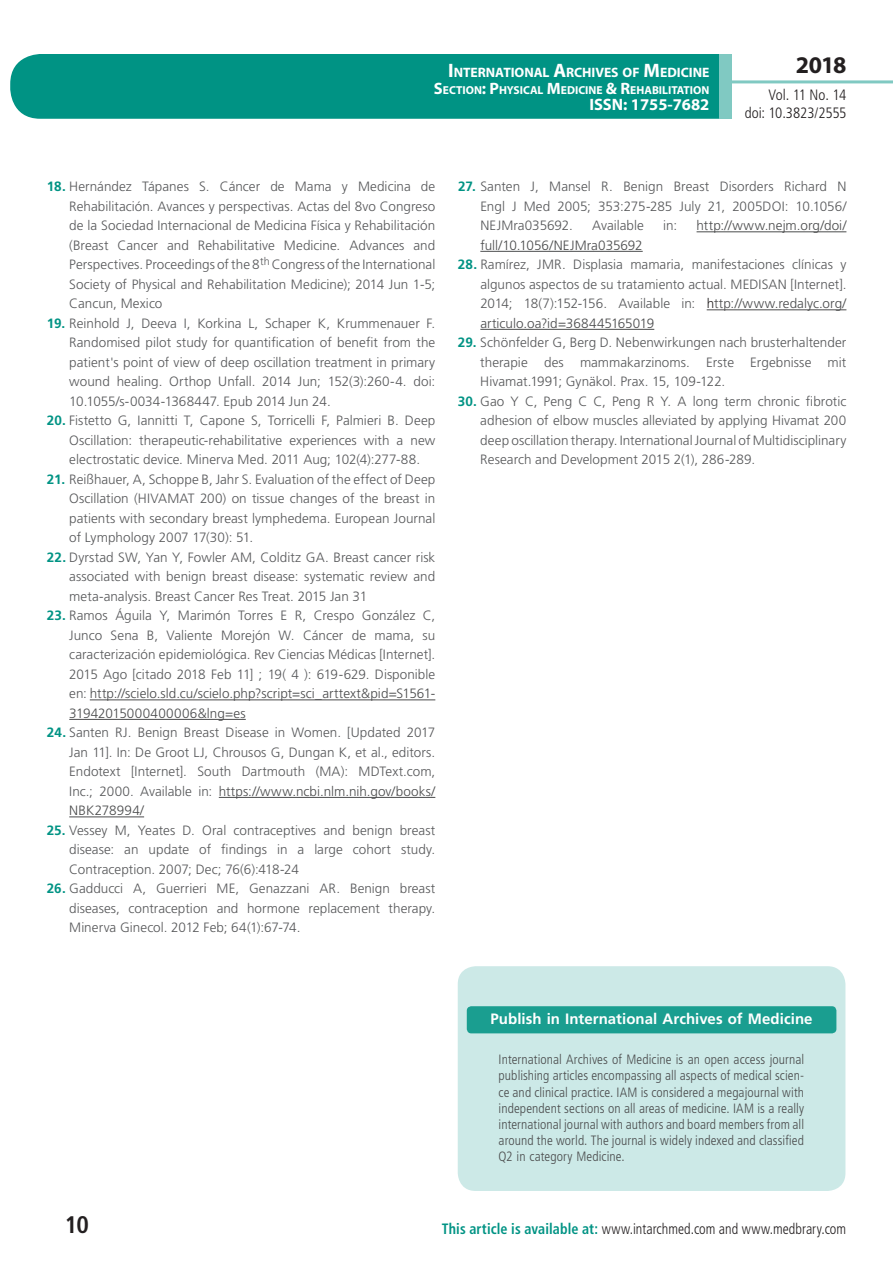
<style>
.page{position:relative;width:893px;height:1263px;background:#fff}
.page>*{position:absolute;margin:0;border:0;box-sizing:border-box;transform-origin:0 0}
.t1{font:700 24px "Myriad Pro";color:#231f20}
.t2{font:700 condensed 24px "Frutiger LT Std";color:#231f20}
.t3{font:700 16.5px "Myriad Pro";color:#fff}
.t4{font:300 condensed 15px "Frutiger LT Std";color:#231f20;scale:.94 1}
.t5{font:700 15px "Frutiger LT Std";letter-spacing:.005em;color:#fff}
.t6{font:300 condensed 15px/18px "Frutiger LT Std";color:#231f20;text-align:right}
.t7{font:700 13.65px "Myriad Pro";letter-spacing:-.005em;color:#fff}
.t8{font:300 13.5px/19.5px "Frutiger LT Std";color:#57585a;text-align:justify}
.t9{font:300 condensed 13.5px/16.2px "Frutiger LT Std";letter-spacing:.01em;color:#4b4c4d;text-align:justify}
.t10{font:300 13.5px "Frutiger LT Std";letter-spacing:.005em;color:#4b4c4d}
.t11{font:700 11.55px "Myriad Pro";color:#fff}
.s1{font-size:19.5px}
.s2{font-size:16.5px}
.s3{font-weight:700;color:#009384}
.s4{color:#4b4c4d}
.s5{color:#231f20}
</style>
<div class="page">
<div style="left:10px;top:54px;width:775px;height:65px;background:#009384;border-radius:30px"></div>
<div style="left:732px;top:0;width:161px;height:157px;background:#fff"></div>
<hr style="left:730px;top:80px;width:163px;height:3px;background:#80c9c2">
<div style="left:719px;top:54px;width:13px;height:65px;background:#80c9c2"></div>
<hr style="left:90px;top:699px;width:345px;height:1px;background:#4b4c4d">
<hr style="left:69px;top:719px;width:177px;height:1px;background:#4b4c4d">
<hr style="left:219px;top:797px;width:216px;height:1px;background:#4b4c4d">
<hr style="left:69px;top:816px;width:75px;height:1px;background:#4b4c4d">
<hr style="left:697px;top:231px;width:149px;height:1px;background:#4b4c4d">
<hr style="left:480px;top:251px;width:163px;height:1px;background:#4b4c4d">
<hr style="left:707px;top:309px;width:139px;height:1px;background:#4b4c4d">
<hr style="left:480px;top:329px;width:174px;height:1px;background:#4b4c4d">
<div style="left:458px;top:966px;width:387px;height:225px;background:#cce9e7;border-radius:18px"></div>
<div style="left:467px;top:1006px;width:369px;height:27px;background:#1a9e90;border-radius:4px"></div>
<p class="t7" style="left:448px;top:64px;width:263px"><span class="s1">I</span>NTERNATIONAL <span class="s1">A</span>RCHIVES OF <span class="s1">M</span>EDICINE</p>
<p class="t11" style="left:434px;top:82px;width:277px"><span class="s2">S</span>ECTION<span class="s2">: P</span>HYSICAL <span class="s2">M</span>EDICINE <span class="s2">&amp; R</span>EHABILITATION</p>
<p class="t3" style="left:589px;top:94px;width:122px">ISSN: 1755-7682</p>
<h1 class="t1" style="left:796px;top:49px;width:52px">2018</h1>
<p class="t6" style="left:745px;top:86px;width:103px">Vol. 11 No. 14 doi: 10.3823/2555</p>
<p class="t8" style="left:69px;top:177px;width:368px;text-indent:-22px"><span class="s3">18.</span> Hernández Tápanes S. Cáncer de Mama y Medicina de Rehabilitación. Avances y perspectivas. Actas del 8vo Congreso de la Sociedad Internacional de Medicina Física y Rehabilitación (Breast Cancer and Rehabilitative Medicine. Advances and Perspectives. Proceedings of the 8<sup>th</sup> Congress of the International Society of Physical and Rehabilitation Medicine); 2014 Jun 1-5; Cancun, Mexico</p>
<p class="t8" style="left:69px;top:314px;width:368px;text-indent:-22px"><span class="s3">19.</span> Reinhold J, Deeva I, Korkina L, Schaper K, Krummenauer F.<br>Randomised pilot study for quantification of benefit from the patient's point of view of deep oscillation treatment in primary wound healing. Orthop Unfall. 2014 Jun; 152(3):260-4. doi:<br>10.1055/s-0034-1368447. Epub 2014 Jun 24.</p>
<p class="t8" style="left:69px;top:411px;width:368px;text-indent:-23px"><span class="s3">20.</span> Fistetto G, Iannitti T, Capone S, Torricelli F, Palmieri B. Deep Oscillation: therapeutic-rehabilitative experiences with a new electrostatic device. Minerva Med. 2011 Aug; 102(4):277-88.</p>
<p class="t8" style="left:69px;top:470px;width:368px;text-indent:-23px"><span class="s3">21.</span> Reißhauer, A, Schoppe B, Jahr S. Evaluation of the effect of Deep Oscillation (HIVAMAT 200) on tissue changes of the breast in patients with secondary breast lymphedema. European Journal of Lymphology 2007 17(30): 51.</p>
<p class="t8" style="left:69px;top:548px;width:368px;text-indent:-23px"><span class="s3">22.</span> Dyrstad SW, Yan Y, Fowler AM, Colditz GA. Breast cancer risk associated with benign breast disease: systematic review and meta-analysis. Breast Cancer Res Treat. 2015 Jan 31</p>
<p class="t8" style="left:69px;top:606px;width:368px;text-indent:-22px"><span class="s3">23.</span> Ramos Águila Y, Marimón Torres E R, Crespo González C, Junco Sena B, Valiente Morejón W. Cáncer de mama, su caracterización epidemiológica. Rev Ciencias Médicas [Internet].<br>2015 Ago [citado 2018 Feb 11] ; 19( 4 ): 619-629. Disponible en: <span class="s4">http://scielo.sld.cu/scielo.php?script=sci_arttext&amp;pid=S1561- 31942015000400006&amp;lng=es</span></p>
<p class="t8" style="left:69px;top:723px;width:368px;text-indent:-22px"><span class="s3">24.</span> Santen RJ. Benign Breast Disease in Women. [Updated 2017<br>Jan 11]. In: De Groot LJ, Chrousos G, Dungan K, et al., editors.<br>Endotext [Internet]. South Dartmouth (MA): MDText.com, Inc.; 2000. Available in: <span class="s4">https://www.ncbi.nlm.nih.gov/books/ NBK278994/</span></p>
<p class="t8" style="left:69px;top:821px;width:368px;text-indent:-23px"><span class="s3">25.</span> Vessey M, Yeates D. Oral contraceptives and benign breast disease: an update of findings in a large cohort study.<br>Contraception. 2007; Dec; 76(6):418-24</p>
<p class="t8" style="left:69px;top:879px;width:368px;text-indent:-23px"><span class="s3">26.</span> Gadducci A, Guerrieri ME, Genazzani AR. Benign breast diseases, contraception and hormone replacement therapy.<br>Minerva Ginecol. 2012 Feb; 64(1):67-74.</p>
<p class="t8" style="left:480px;top:177px;width:368px;text-indent:-22px"><span class="s3">27.</span> Santen J, Mansel R. Benign Breast Disorders Richard N Engl J Med 2005; 353:275-285 July 21, 2005DOI: 10.1056/ NEJMra035692.</p>
<p class="t8" style="left:592px;top:216px;width:53px">Available</p>
<p class="t8" style="left:663px;top:216px;width:15px">in:</p>
<p class="t10" style="left:697px;top:218px;width:151px">http://www.nejm.org/doi/</p>
<p class="t10" style="left:480px;top:238px;width:164px">full/10.1056/NEJMra035692</p>
<p class="t8" style="left:480px;top:255px;width:368px;text-indent:-22px"><span class="s3">28.</span> Ramírez, JMR. Displasia mamaria, manifestaciones clínicas y algunos aspectos de su tratamiento actual. MEDISAN [Internet].<br>2014; 18(7):152-156. Available in: <span class="s5">h</span><span class="s4">ttp://www.redalyc.org/ articulo.oa?id=368445165019</span></p>
<p class="t8" style="left:480px;top:333px;width:368px;text-indent:-22px"><span class="s3">29.</span> Schönfelder G, Berg D. Nebenwirkungen nach brusterhaltender therapie des mammakarzinoms. Erste Ergebnisse mit Hivamat.1991; Gynäkol. Prax. 15, 109-122.</p>
<p class="t8" style="left:480px;top:392px;width:368px;text-indent:-23px"><span class="s3">30.</span> Gao Y C, Peng C C, Peng R Y. A long term chronic fibrotic adhesion of elbow muscles alleviated by applying Hivamat 200 deep oscillation therapy. International Journal of Multidisciplinary Research and Development 2015 2(1), 286-289.</p>
<p class="t5" style="left:490px;top:1010px;width:324px">Publish in International Archives of Medicine</p>
<p class="t9" style="left:499px;top:1052px;width:307px">International Archives of Medicine is an open access journal publishing articles encompassing all aspects of medical scien&shy;ce and clinical practice. IAM is considered a megajournal with independent sections on all areas of medicine. IAM is a really international journal with authors and board members from all around the world. The journal is widely indexed and classified Q2 in category Medicine.</p>
<h1 class="t2" style="left:65px;top:1210px;width:26px">10</h1>
<p class="t4" style="left:442px;top:1220px;width:432px"><span class="s3">This article is available at:</span> www.intarchmed.com and www.medbrary.com</p>
</div>
